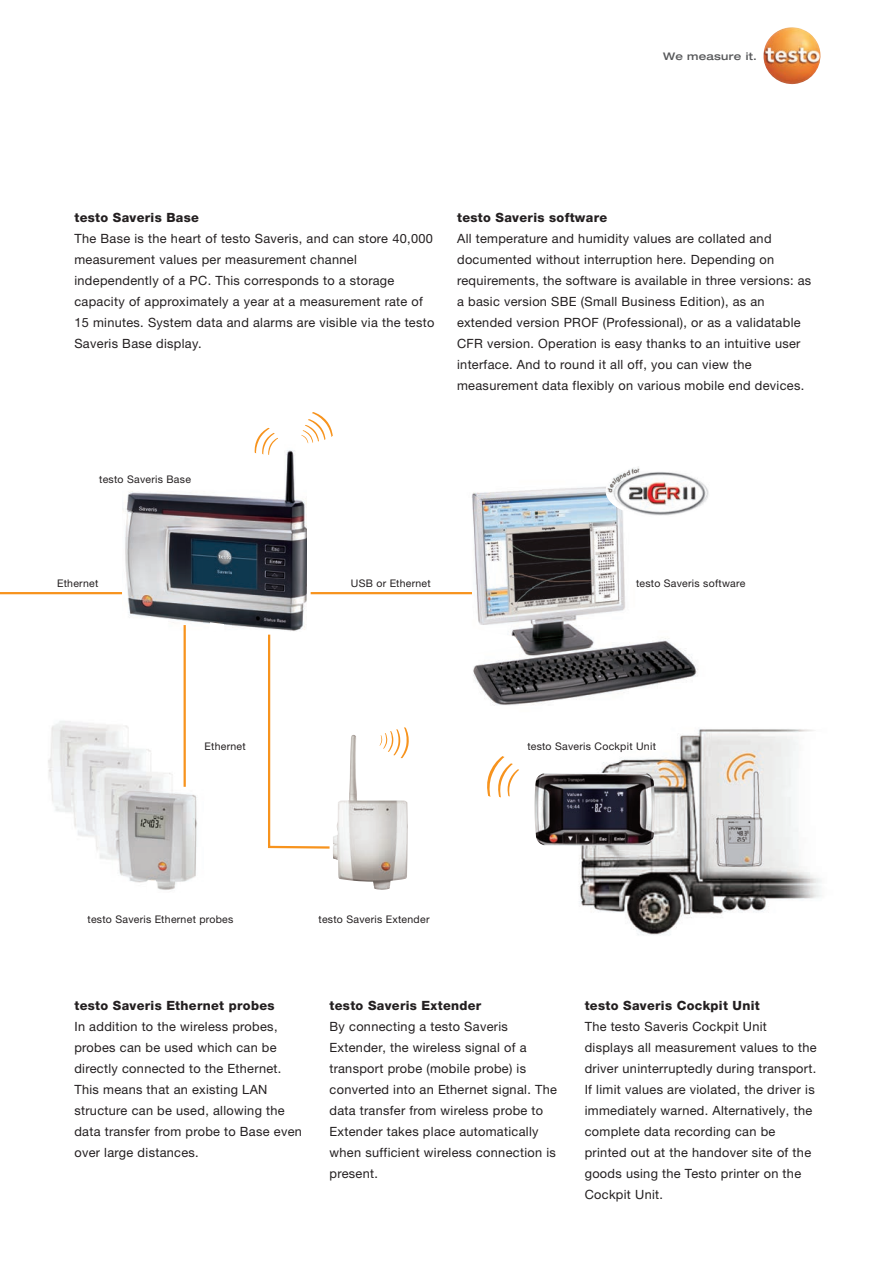
<style>
.page{position:relative;width:893px;height:1263px;background:#fff}
.page>*{position:absolute;margin:0;border:0;box-sizing:border-box;transform-origin:0 0}
.t1{font:12.75px/21px "Helvetica Neue LTW1 G";letter-spacing:.025em;color:#231f20}
.t2{font:800 12.75px "Helvetica Neue LTW1 G";letter-spacing:.025em;color:#231f20}
.t3{font:10.5px "Helvetica Neue LTW1 G";letter-spacing:.025em;color:#231f20}
.t4{font:500 expanded 10.5px "Helvetica Neue LTW1 G";letter-spacing:.025em;color:#57585a}
</style>
<div class="page">
<img style="left:763px;top:27px;width:57px;height:57px">
<img style="left:462px;top:486px;width:236px;height:220px">
<img style="left:606px;top:465px;width:107px;height:53px;border-radius:50%">
<img style="left:48px;top:709px;width:149px;height:181px">
<svg style="left:145px;top:880px;width:12px;height:10px"></svg>
<img style="left:333px;top:735px;width:75px;height:155px">
<img style="left:570px;top:729px;width:252px;height:206px">
<svg style="left:487px;top:756px;width:32px;height:41px"></svg>
<img style="left:534px;top:773px;width:121px;height:72px">
<svg style="left:379px;top:727px;width:30px;height:31px"></svg>
<img style="left:125px;top:427px;width:182px;height:204px">
<svg style="left:208px;top:622px;width:17px;height:9px"></svg>
<svg style="left:254px;top:428px;width:24px;height:27px"></svg>
<svg style="left:301px;top:412px;width:32px;height:31px"></svg>
<hr style="left:311px;top:592px;width:161px;height:2px;background:#f7931d">
<hr style="left:184px;top:625px;width:2px;height:162px;background:#f7931d">
<svg style="left:268px;top:634px;width:62px;height:215px"></svg>
<hr style="left:0;top:592px;width:122px;height:2px;background:#f7931d">
<p class="t4" style="left:663px;top:53px;width:95px">We measure it.</p>
<p class="t2" style="left:74px;top:213px;width:126px">testo Saveris Base</p>
<p class="t1" style="left:74px;top:229px;width:361px">The Base is the heart of testo Saveris, and can store 40,000 measurement values per measurement channel independently of a PC. This corresponds to a storage capacity of approximately a year at a measurement rate of 15 minutes. System data and alarms are visible via the testo Saveris Base display.</p>
<p class="t2" style="left:457px;top:213px;width:152px">testo Saveris software</p>
<p class="t1" style="left:457px;top:229px;width:356px">All temperature and humidity values are collated and documented without interruption here. Depending on requirements, the software is available in three versions: as a basic version SBE (Small Business Edition), as an extended version PROF (Professional), or as a validatable CFR version. Operation is easy thanks to an intuitive user interface. And to round it all off, you can view the measurement data flexibly on various mobile end devices.</p>
<p class="t3" style="left:99px;top:476px;width:93px">testo Saveris Base</p>
<p class="t3" style="left:57px;top:579px;width:43px">Ethernet</p>
<p class="t3" style="left:351px;top:579px;width:81px">USB or Ethernet</p>
<p class="t3" style="left:636px;top:579px;width:111px">testo Saveris software</p>
<p class="t3" style="left:205px;top:742px;width:43px">Ethernet</p>
<p class="t3" style="left:527px;top:742px;width:130px">testo Saveris Cockpit Unit</p>
<p class="t3" style="left:88px;top:915px;width:147px">testo Saveris Ethernet probes</p>
<p class="t3" style="left:319px;top:915px;width:112px">testo Saveris Extender</p>
<p class="t2" style="left:74px;top:1001px;width:202px">testo Saveris Ethernet probes</p>
<p class="t1" style="left:74px;top:1017px;width:229px">In addition to the wireless probes, probes can be used which can be directly connected to the Ethernet.<br>This means that an existing LAN structure can be used, allowing the data transfer from probe to Base even over large distances.</p>
<p class="t2" style="left:330px;top:1001px;width:153px">testo Saveris Extender</p>
<p class="t1" style="left:330px;top:1017px;width:229px">By connecting a testo Saveris<br>Extender, the wireless signal of a transport probe (mobile probe) is converted into an Ethernet signal. The data transfer from wireless probe to<br>Extender takes place automatically when sufficient wireless connection is present.</p>
<p class="t2" style="left:585px;top:1001px;width:177px">testo Saveris Cockpit Unit</p>
<p class="t1" style="left:585px;top:1017px;width:233px">The testo Saveris Cockpit Unit displays all measurement values to the driver uninterruptedly during transport.<br>If limit values are violated, the driver is immediately warned. Alternatively, the complete data recording can be printed out at the handover site of the goods using the Testo printer on the Cockpit Unit.</p>
</div>
